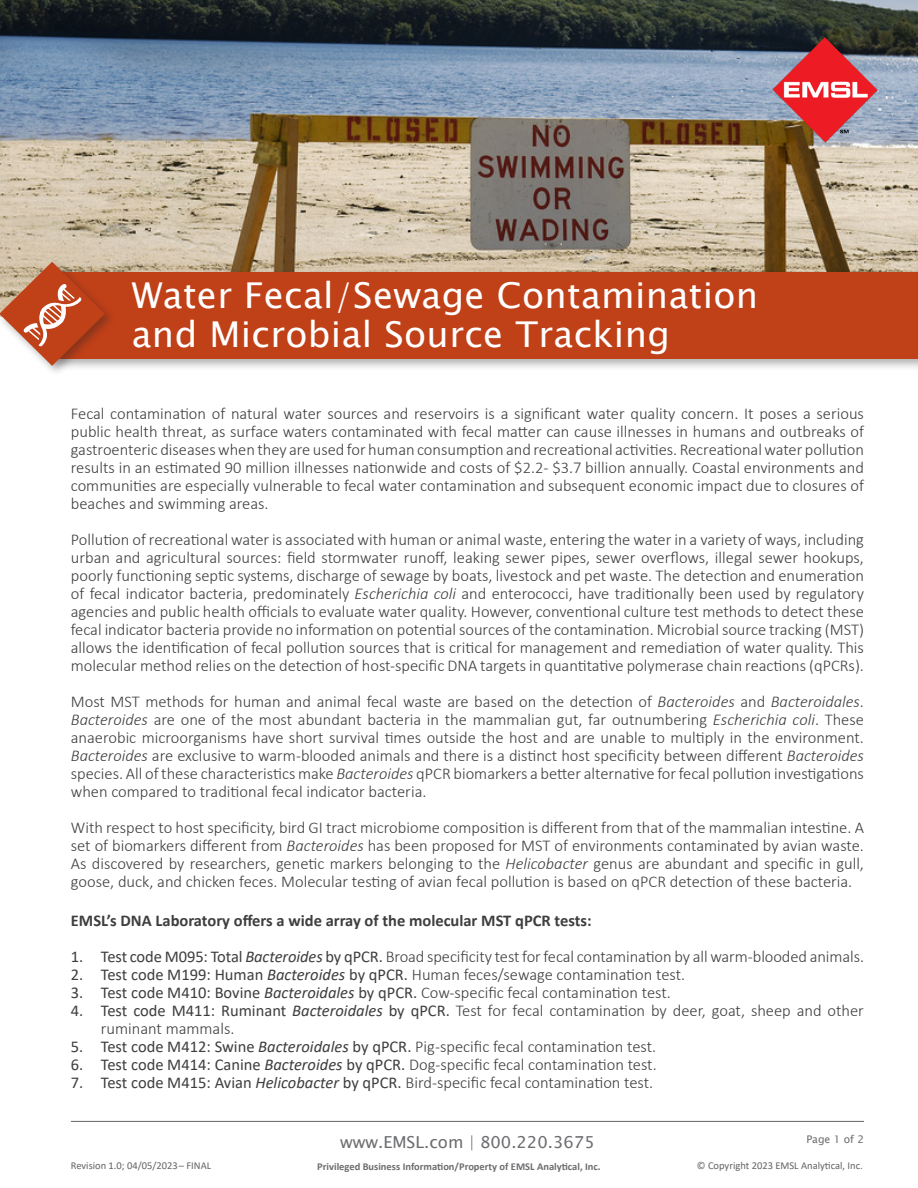
<style>
.page{position:relative;width:918px;height:1188px;background:#fff}
.page>*{position:absolute;margin:0;border:0;box-sizing:border-box;transform-origin:0 0}
.t1{font:35.7px/39px "Lucida Sans Unicode";letter-spacing:.01em;color:#fff}
.t2{font:300 16.5px/18px "Calibri";color:#3e3e3f;text-align:justify}
.t3{font:700 16.5px "Calibri";color:#3e3e3f}
.t4{font:16.5px "Lucida Sans Unicode";color:#6c6d70}
.t5{font:10.5px "Calibri";color:#636366}
.t6{font:700 10.5px "Calibri";color:#6c6d70}
.Website{font:10.5px "Lucida Sans Unicode";color:#6c6d70}
.s1{font-style:italic}
.s2{font-weight:400}
.s3{font-weight:400;font-style:italic}
</style>
<div class="page">
<img style="left:0;top:0;width:918px;height:268px">
<div style="left:48px;top:268px;width:870px;height:103px;background:#231f20;opacity:.35"></div>
<div style="left:52px;top:272px;width:866px;height:87px;background:#c04018"></div>
<img style="left:771px;top:37px;width:114px;height:113px">
<hr style="left:71px;top:1121px;width:793px;height:1px;background:#636366">
<div style="left:0;top:259px;width:116px;height:118px;background:#231f20;opacity:.35"></div>
<svg style="left:0;top:262px;width:105px;height:104px"></svg>
<h1 class="t1" style="left:132px;top:276px;width:628px">Water Fecal/Sewage Contamination and Microbial Source Tracking</h1>
<p class="t2" style="left:71px;top:404px;width:795px">Fecal contamination of natural water sources and reservoirs is a significant water quality concern. It poses a serious public health threat, as surface waters contaminated with fecal matter can cause illnesses in humans and outbreaks of gastroenteric diseases when they are used for human consumption and recreational activities. Recreational water pollution results in an estimated 90 million illnesses nationwide and costs of $2.2- $3.7 billion annually. Coastal environments and communities are especially vulnerable to fecal water contamination and subsequent economic impact due to closures of beaches and swimming areas.</p>
<p class="t2" style="left:71px;top:530px;width:795px">Pollution of recreational water is associated with human or animal waste, entering the water in a variety of ways, including urban and agricultural sources: field stormwater runoff, leaking sewer pipes, sewer overflows, illegal sewer hookups, poorly functioning septic systems, discharge of sewage by boats, livestock and pet waste. The detection and enumeration of fecal indicator bacteria, predominately <span class="s1">Escherichia coli</span> and enterococci, have traditionally been used by regulatory agencies and public health officials to evaluate water quality. However, conventional culture test methods to detect these fecal indicator bacteria provide no information on potential sources of the contamination. Microbial source tracking (MST) allows the identification of fecal pollution sources that is critical for management and remediation of water quality. This molecular method relies on the detection of host-specific DNA targets in quantitative polymerase chain reactions (qPCRs).</p>
<p class="t2" style="left:71px;top:692px;width:795px">Most MST methods for human and animal fecal waste are based on the detection of <span class="s1">Bacteroides</span> and <span class="s1">Bacteroidales</span>.<br><span class="s1">Bacteroides</span> are one of the most abundant bacteria in the mammalian gut, far outnumbering <span class="s1">Escherichia coli</span>. These anaerobic microorganisms have short survival times outside the host and are unable to multiply in the environment.<br><span class="s1">Bacteroides</span> are exclusive to warm-blooded animals and there is a distinct host specificity between different <span class="s1">Bacteroides </span>species. All of these characteristics make <span class="s1">Bacteroides</span> qPCR biomarkers a better alternative for fecal pollution investigations when compared to traditional fecal indicator bacteria.</p>
<p class="t2" style="left:71px;top:818px;width:795px">With respect to host specificity, bird GI tract microbiome composition is different from that of the mammalian intestine. A set of biomarkers different from <span class="s1">Bacteroides</span> has been proposed for MST of environments contaminated by avian waste.<br>As discovered by researchers, genetic markers belonging to the <span class="s1">Helicobacter</span> genus are abundant and specific in gull, goose, duck, and chicken feces. Molecular testing of avian fecal pollution is based on qPCR detection of these bacteria.</p>
<p class="t3" style="left:71px;top:908px;width:522px">EMSL’s DNA Laboratory offers a wide array of the molecular MST qPCR tests:</p>
<p class="t2" style="left:71px;top:947px;width:795px"><span class="s2">1. Test code M095: Total</span> <span class="s3">Bacteroides</span> <span class="s2">by qPCR.</span> Broad specificity test for fecal contamination by all warm-blooded animals.</p>
<p class="t2" style="left:71px;top:965px;width:616px"><span class="s2">2. Test code M199: Human</span> <span class="s3">Bacteroides</span> <span class="s2">by qPCR.</span> Human feces/sewage contamination test.</p>
<p class="t2" style="left:71px;top:983px;width:601px"><span class="s2">3. Test code M410: Bovine</span> <span class="s3">Bacteroidales</span> <span class="s2">by qPCR.</span> Cow-specific fecal contamination test.</p>
<p class="t2" style="left:101px;top:1001px;width:765px;text-indent:-30px"><span class="s2">4. Test code M411: Ruminant</span> <span class="s3">Bacteroidales</span> <span class="s2">by qPCR.</span> Test for fecal contamination by deer, goat, sheep and other ruminant mammals.</p>
<p class="t2" style="left:71px;top:1037px;width:587px"><span class="s2">5. Test code M412: Swine</span> <span class="s3">Bacteroidales</span> <span class="s2">by qPCR.</span> Pig-specific fecal contamination test.</p>
<p class="t2" style="left:71px;top:1055px;width:587px"><span class="s2">6. Test code M414: Canine</span> <span class="s3">Bacteroides</span> <span class="s2">by qPCR.</span> Dog-specific fecal contamination test.</p>
<p class="t2" style="left:71px;top:1073px;width:584px"><span class="s2">7. Test code M415: Avian</span> <span class="s3">Helicobacter</span> <span class="s2">by qPCR.</span> Bird-specific fecal contamination test.</p>
<p class="t4" style="left:340px;top:1129px;width:256px">www.EMSL.com | 800.220.3675</p>
<p class="Website" style="left:806px;top:1131px;width:59px">Page 1 of 2</p>
<p class="t5" style="left:71px;top:1158px;width:142px">Revision 1.0; 04/05/2023– FINAL</p>
<p class="t5" style="left:697px;top:1158px;width:167px">© Copyright 2023 EMSL Analytical, Inc.</p>
<p class="t6" style="left:317px;top:1159px;width:285px">Privileged Business Information/Property of EMSL Analytical, Inc.</p>
</div>
